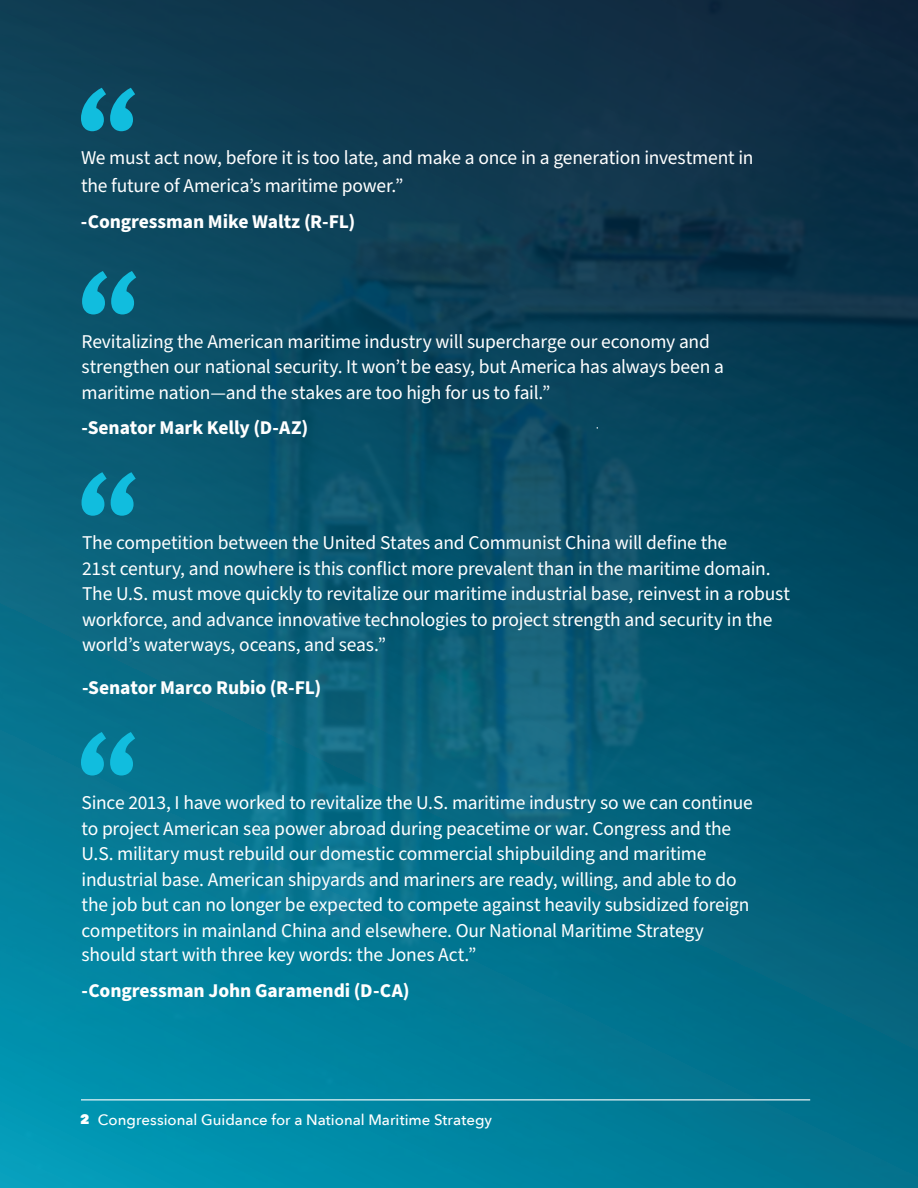
<style>
.page{position:relative;width:918px;height:1188px;background:#fff}
.page>*{position:absolute;margin:0;border:0;box-sizing:border-box;transform-origin:0 0}
.t1{font:19.5px/25.2px "Source Sans Pro";letter-spacing:-.015em;color:#fff}
.t2{font:700 19.5px "Source Sans Pro";letter-spacing:-.005em;color:#fff}
.t3{font:500 15px "Avenir Next";color:#fff}
.s1{font-weight:800;font-size:13.5px}
</style>
<div class="page">
<img style="left:0;top:0;width:918px;height:1188px">
<hr style="left:81px;top:1099px;width:729px;height:1px;background:#fff">
<svg style="left:81px;top:88px;width:54px;height:43px;background:#1088a4"></svg>
<svg style="left:82px;top:472px;width:54px;height:44px;background:#0e92b0"></svg>
<svg style="left:82px;top:271px;width:54px;height:43px;background:#0e8daa"></svg>
<svg style="left:81px;top:732px;width:54px;height:44px;background:#0c9cba"></svg>
<p class="t1" style="left:81px;top:144px;width:674px;line-height:28.5px">We must act now, before it is too late, and make a once in a generation investment in the future of America’s maritime power.”</p>
<p class="t2" style="left:81px;top:214px;width:276px">-Congressman Mike Waltz (R-FL)</p>
<p class="t1" style="left:82px;top:330px;width:644px">Revitalizing the American maritime industry will supercharge our economy and strengthen our national security. It won’t be easy, but America has always been a maritime nation—and the stakes are too high for us to fail.”</p>
<p class="t2" style="left:82px;top:420px;width:228px">-Senator Mark Kelly (D-AZ)</p>
<p class="t1" style="left:82px;top:532px;width:709px">The competition between the United States and Communist China will define the<br>21st century, and nowhere is this conflict more prevalent than in the maritime domain.<br>The U.S. must move quickly to revitalize our maritime industrial base, reinvest in a robust workforce, and advance innovative technologies to project strength and security in the world’s waterways, oceans, and seas.”</p>
<p class="t2" style="left:82px;top:680px;width:241px">-Senator Marco Rubio (R-FL)</p>
<p class="t1" style="left:82px;top:791px;width:673px">Since 2013, I have worked to revitalize the U.S. maritime industry so we can continue to project American sea power abroad during peacetime or war. Congress and the U.S. military must rebuild our domestic commercial shipbuilding and maritime industrial base. American shipyards and mariners are ready, willing, and able to do the job but can no longer be expected to compete against heavily subsidized foreign competitors in mainland China and elsewhere. Our National Maritime Strategy should start with three key words: the Jones Act.”</p>
<p class="t2" style="left:82px;top:982px;width:330px">-Congressman John Garamendi (D-CA)</p>
<p class="t3" style="left:80px;top:1113px;width:414px"><span class="s1">2</span> Congressional Guidance for a National Maritime Strategy</p>
</div>
